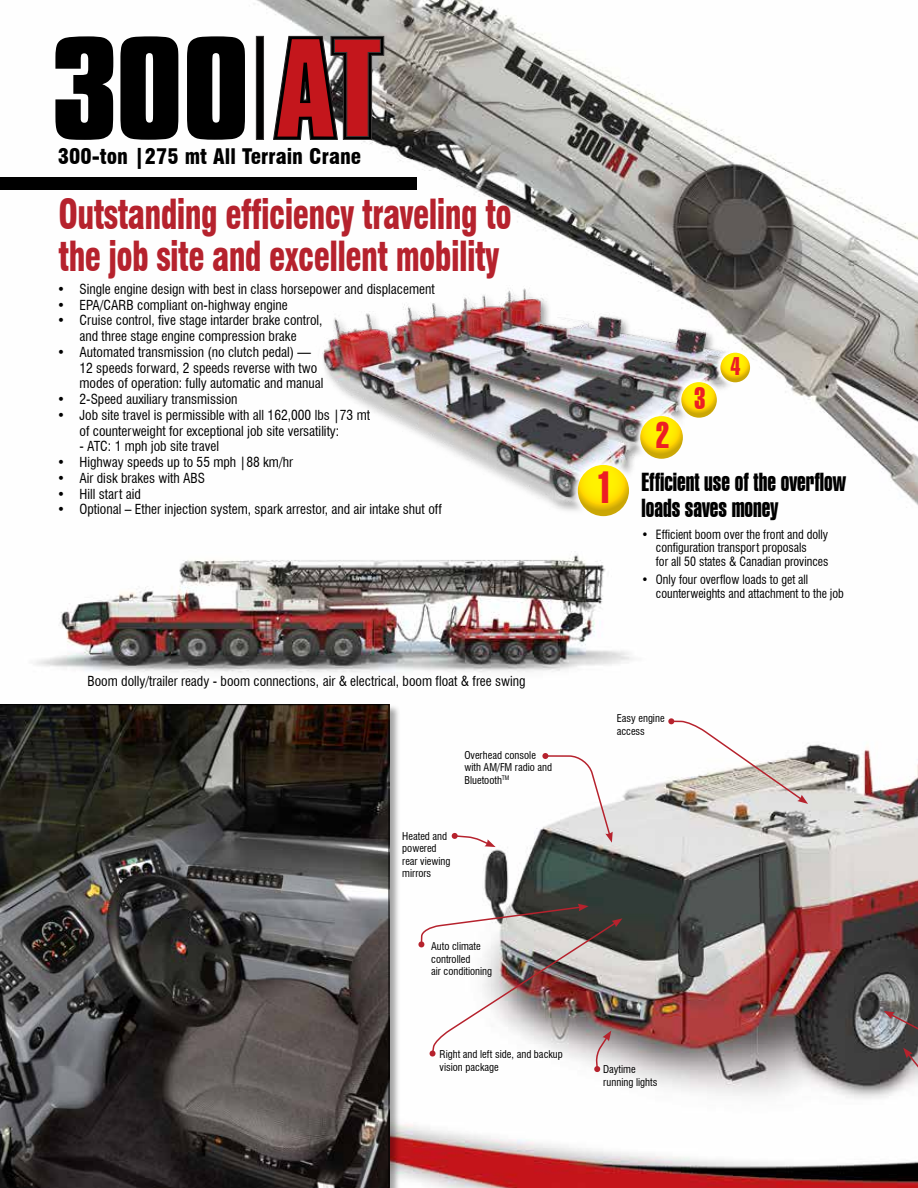
<style>
.page{position:relative;width:918px;height:1188px;background:#fff}
.page>*{position:absolute;margin:0;border:0;box-sizing:border-box;transform-origin:0 0}
.t1{font:43.05px "Swiss 911 BT Extra Compressed";color:#ed1d24}
.t2{font:900 condensed 40.5px/42px "Swiss 721 BT";letter-spacing:-.02em;color:#b6222d;scale:.81 1}
.t3{font:35.85px "Swiss 911 BT Extra Compressed";color:#ed1d24}
.t4{font:29.85px "Swiss 911 BT Extra Compressed";color:#ed1d24}
.t5{font:25.35px/25.7px "Swiss 911 BT Extra Compressed";color:#000}
.t6{font:24.9px "Swiss 911 BT Extra Compressed";color:#ed1d24}
.t7{font:900 condensed 21px "Swiss 721 BT";color:#000}
.t8{font:condensed 13.5px/15.8px "Swiss 721 BT";color:#000}
.t9{font:condensed 12.45px/13.4px "Swiss 721 BT";color:#000;scale:.96 1}
.t10{font:condensed 10.5px/12.6px "Swiss 721 BT";color:#000}
</style>
<div class="page">
<img style="left:0;top:0;width:918px;height:1188px">
<svg style="left:274px;top:36px;width:110px;height:103px;background:#953d40"></svg>
<div style="left:256px;top:36px;width:7px;height:103px;background:#000"></div>
<div style="left:256px;top:36px;width:8px;height:103px;border:1px solid #383535"></div>
<svg style="left:55px;top:36px;width:58px;height:104px"></svg>
<svg style="left:120px;top:36px;width:58px;height:104px;background:#212121"></svg>
<svg style="left:187px;top:36px;width:58px;height:104px;background:#202020"></svg>
<div style="left:0;top:177px;width:417px;height:12px;background:#000"></div>
<svg style="left:451px;top:833px;width:45px;height:14px"></svg>
<svg style="left:668px;top:718px;width:140px;height:86px"></svg>
<img style="left:418px;top:904px;width:204px;height:168px">
<svg style="left:542px;top:753px;width:71px;height:90px"></svg>
<div style="left:0;top:704px;width:400px;height:484px;background:#000;opacity:.35"></div>
<svg style="left:0;top:704px;width:390px;height:484px;background:#3f3c3a"></svg>
<svg style="left:884px;top:1011px;width:34px;height:80px;background:#7e7778"></svg>
<img style="left:281px;top:260px;width:493px;height:277px">
<svg style="left:715px;top:347px;width:41px;height:41px"></svg>
<svg style="left:720px;top:353px;width:30px;height:29px"></svg>
<svg style="left:674px;top:375px;width:50px;height:50px"></svg>
<svg style="left:681px;top:382px;width:36px;height:36px"></svg>
<svg style="left:631px;top:407px;width:61px;height:61px"></svg>
<svg style="left:640px;top:416px;width:43px;height:43px"></svg>
<svg style="left:567px;top:455px;width:72px;height:71px"></svg>
<svg style="left:578px;top:465px;width:51px;height:51px;background:#f3d903"></svg>
<h3 class="t7" style="left:58px;top:144px;width:305px">300-ton |275 mt All Terrain Crane</h3>
<h2 class="t2" style="left:59px;top:194px;width:561px">Outstanding efficiency traveling to the job site and excellent mobility</h2>
<p class="t8" style="left:57px;top:281px;width:379px">• Single engine design with best in class horsepower and displacement</p>
<p class="t8" style="left:57px;top:297px;width:232px">• EPA/CARB compliant on-highway engine</p>
<p class="t8" style="left:57px;top:312px;width:267px;text-align:center">• Cruise control, five stage intarder brake control, and three stage engine compression brake</p>
<p class="t8" style="left:80px;top:344px;width:246px;text-indent:-23px">• Automated transmission (no clutch pedal) —<br>12 speeds forward, 2 speeds reverse with two modes of operation: fully automatic and manual</p>
<p class="t8" style="left:57px;top:391px;width:182px">• 2-Speed auxiliary transmission</p>
<p class="t8" style="left:80px;top:407px;width:292px;text-indent:-23px">• Job site travel is permissible with all 162,000 lbs |73 mt of counterweight for exceptional job site versatility:</p>
<p class="t8" style="left:80px;top:439px;width:141px">- ATC: 1 mph job site travel</p>
<p class="t8" style="left:57px;top:454px;width:238px">• Highway speeds up to 55 mph |88 km/hr</p>
<p class="t8" style="left:57px;top:470px;width:150px">• Air disk brakes with ABS</p>
<p class="t8" style="left:57px;top:486px;width:85px">• Hill start aid</p>
<p class="t8" style="left:57px;top:502px;width:386px">• Optional – Ether injection system, spark arrestor, and air intake shut off</p>
<p class="t8" style="left:87px;top:674px;width:440px">Boom dolly/trailer ready - boom connections, air &amp; electrical, boom float &amp; free swing</p>
<p class="t10" style="left:464px;top:748px;width:89px">Overhead console with AM/FM radio and<br>Bluetooth<sup>TM</sup></p>
<p class="t10" style="left:402px;top:829px;width:50px">Heated and powered rear viewing mirrors</p>
<p class="t10" style="left:431px;top:940px;width:63px">Auto climate controlled<br>air conditioning</p>
<p class="t10" style="left:440px;top:1048px;width:125px">Right and left side, and backup vision package</p>
<h1 class="t1" style="left:596px;top:464px;width:18px">1</h1>
<h3 class="t3" style="left:656px;top:415px;width:15px">2</h3>
<h3 class="t4" style="left:694px;top:381px;width:13px">3</h3>
<h3 class="t6" style="left:731px;top:352px;width:11px">4</h3>
<h3 class="t5" style="left:642px;top:470px;width:206px">Efficient use of the overflow loads saves money</h3>
<p class="t9" style="left:656px;top:528px;width:181px;text-indent:-14px">• Efficient boom over the front and dolly configuration transport proposals<br>for all 50 states &amp; Canadian provinces</p>
<p class="t9" style="left:656px;top:573px;width:197px;text-indent:-14px">• Only four overflow loads to get all counterweights and attachment to the job</p>
<p class="t10" style="left:617px;top:712px;width:49px">Easy engine access</p>
<p class="t10" style="left:603px;top:1063px;width:56px">Daytime running lights</p>
</div>
